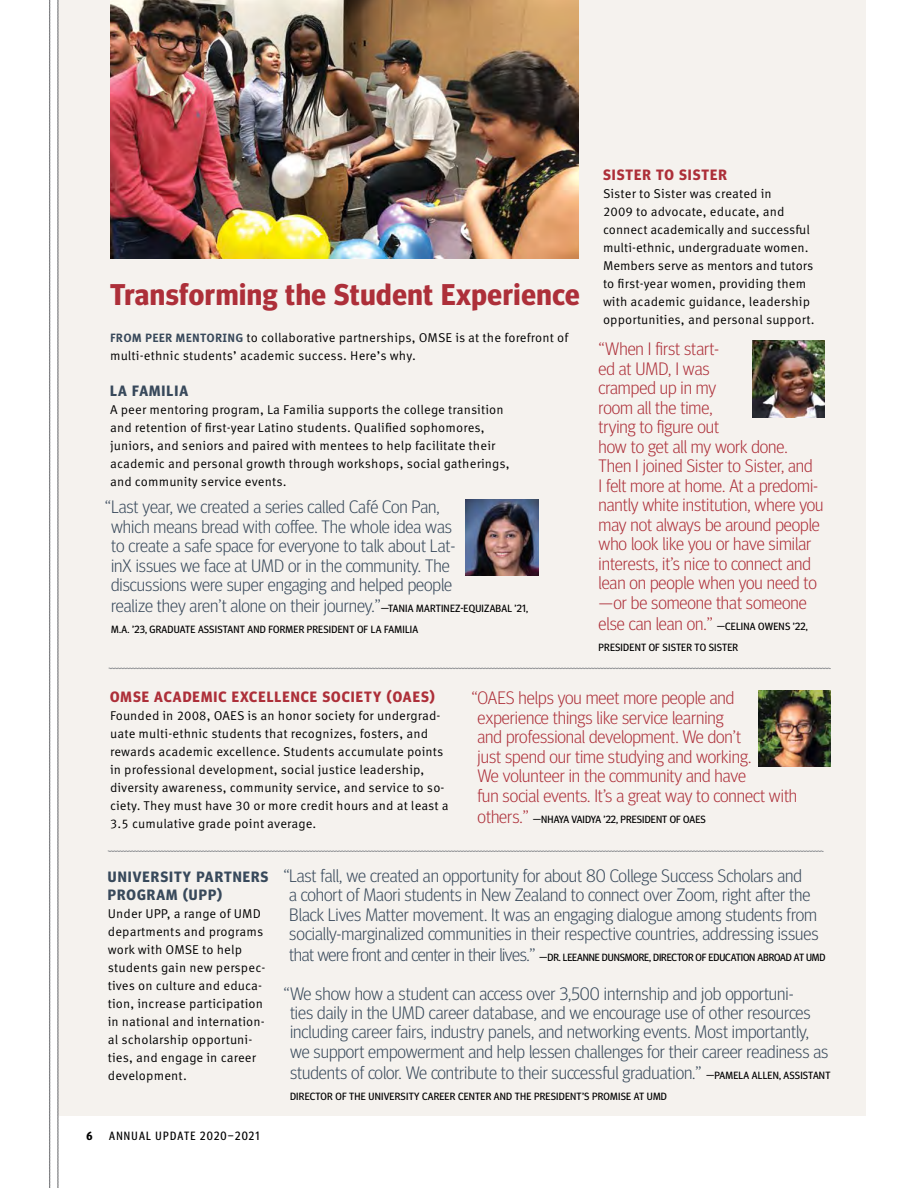
<style>
.page{position:relative;width:918px;height:1188px;background:#fff}
.page>*{position:absolute;margin:0;border:0;box-sizing:border-box;transform-origin:0 0}
.t1{font:700 30px "Meta Headline Pro";letter-spacing:.02em;color:#ad2f39}
.t2{font:300 18px/19.8px "Meta Headline Pro";color:#38495b}
.t3{font:300 18px/19.5px "Meta Headline Pro";color:#ad2f39}
.t4{font:700 15px "Meta Headline Pro";letter-spacing:.07em;color:#ad2f39}
.t5{font:700 15px/18px "Meta Headline Pro";letter-spacing:.07em;color:#38495b}
.t6{font:12.75px/18px "Meta Correspondence Pro";letter-spacing:.01em;color:#000}
.t7{font:condensed 12px "Meta Headline Pro";letter-spacing:.1em;color:#000}
.t8{font:700 condensed 12px "Meta Headline Pro";color:#000}
.t9{font:10.5px/21px "Meta Headline Pro";letter-spacing:.02em;color:#000}
.t10{font:10.5px "Meta Headline Pro";letter-spacing:-.01em;color:#000}
.s1{font-weight:700;font-size:12px;color:#38495b}
.s2{font-weight:400;font-size:10.5px;color:#000}
.s3{font-weight:300;font-size:18px;color:#ad2f39}
.s4{font-weight:300;font-size:18px;color:#38495b}
</style>
<div class="page">
<div style="left:58px;top:0;width:808px;height:1116px;background:#f5f2ee"></div>
<img style="left:110px;top:0;width:469px;height:258px">
<svg style="left:58px;top:0;width:1px;height:1188px"></svg>
<svg style="left:49px;top:0;width:1px;height:1188px"></svg>
<img style="left:466px;top:499px;width:72px;height:77px">
<svg style="left:108px;top:668px;width:723px;height:1px"></svg>
<img style="left:752px;top:341px;width:73px;height:77px">
<svg style="left:108px;top:851px;width:716px;height:1px"></svg>
<img style="left:758px;top:690px;width:73px;height:77px">
<h1 class="t1" style="left:110px;top:271px;width:471px">Transforming the Student Experience</h1>
<p class="t6" style="left:110px;top:328px;width:460px"><span class="s1">FROM PEER MENTORING</span> to collaborative partnerships, OMSE is at the forefront of multi-ethnic students’ academic success. Here’s why.</p>
<p class="t5" style="left:110px;top:381px;width:80px">LA FAMILIA</p>
<p class="t6" style="left:110px;top:400px;width:401px">A peer mentoring program, La Familia supports the college transition and retention of first-year Latino students. Qualified sophomores, juniors, and seniors and paired with mentees to help facilitate their academic and personal growth through workshops, social gatherings, and community service events.</p>
<p class="t2" style="left:111px;top:496px;width:419px;text-indent:-6px">“Last year, we created a series called Café Con Pan,<br>which means bread with coffee. The whole idea was<br>to create a safe space for everyone to talk about Lat-<br>inX issues we face at UMD or in the community. The discussions were super engaging and helped people<br>realize they aren’t alone on their journey.”<span class="s2">—TANIA MARTINEZ-EQUIZABAL ’21,</span></p>
<p class="t9" style="left:111px;top:619px;width:309px">M.A. ’23, GRADUATE ASSISTANT AND FORMER PRESIDENT OF LA FAMILIA</p>
<p class="t4" style="left:603px;top:163px;width:125px">SISTER TO SISTER</p>
<p class="t6" style="left:603px;top:184px;width:213px">Sister to Sister was created in<br>2009 to advocate, educate, and connect academically and successful multi-ethnic, undergraduate women.<br>Members serve as mentors and tutors to first-year women, providing them with academic guidance, leadership opportunities, and personal support.</p>
<p class="t3" style="left:598px;top:338px;width:226px">“When I first start-<br>ed at UMD, I was<br>cramped up in my<br>room all the time,<br>trying to figure out<br>how to get all my work done.<br>Then I joined Sister to Sister, and<br>I felt more at home. At a predomi&shy;nantly white institution, where you may not always be around people who look like you or have similar interests, it’s nice to connect and lean on people when you need to —or be someone that someone</p>
<p class="t9" style="left:598px;top:615px;width:211px"><span class="s3">else can lean on.”</span> —CELINA OWENS ’22,<br>PRESIDENT OF SISTER TO SISTER</p>
<p class="t4" style="left:110px;top:685px;width:326px">OMSE ACADEMIC EXCELLENCE SOCIETY (OAES)</p>
<p class="t6" style="left:110px;top:706px;width:340px">Founded in 2008, OAES is an honor society for undergrad&shy;uate multi-ethnic students that recognizes, fosters, and rewards academic excellence. Students accumulate points in professional development, social justice leadership, diversity awareness, community service, and service to so&shy;ciety. They must have 30 or more credit hours and at least a 3.5 cumulative grade point average.</p>
<p class="t3" style="left:478px;top:687px;width:321px;text-indent:-6px">“OAES helps you meet more people and experience things like service learning<br>and professional development. We don’t<br>just spend our time studying and working.<br>We volunteer in the community and have<br>fun social events. It’s a great way to connect with</p>
<p class="t9" style="left:478px;top:808px;width:230px"><span class="s3">others.”</span> —NHAYA VAIDYA ’22, PRESIDENT OF OAES</p>
<p class="t5" style="left:108px;top:867px;width:162px">UNIVERSITY PARTNERS<br>PROGRAM (UPP)</p>
<p class="t6" style="left:108px;top:904px;width:159px">Under UPP, a range of UMD departments and programs work with OMSE to help students gain new perspec&shy;tives on culture and educa&shy;tion, increase participation in national and internation&shy;al scholarship opportuni&shy;ties, and engage in career development.</p>
<p class="t8" style="left:87px;top:1127px;width:8px">6</p>
<p class="t7" style="left:109px;top:1127px;width:152px">ANNUAL UPDATE 2020–2021</p>
<p class="t2" style="left:289px;top:864px;width:531px;text-indent:-6px">“Last fall, we created an opportunity for about 80 College Success Scholars and<br>a cohort of Maori students in New Zealand to connect over Zoom, right after the Black Lives Matter movement. It was an engaging dialogue among students from socially-marginalized communities in their respective countries, addressing issues</p>
<p class="t10" style="left:289px;top:949px;width:538px"><span class="s4">that were front and center in their lives.”</span> —DR. LEEANNE DUNSMORE, DIRECTOR OF EDUCATION ABROAD AT UMD</p>
<p class="t2" style="left:290px;top:982px;width:542px;text-indent:-7px">“We show how a student can access over 3,500 internship and job opportuni-<br>ties daily in the UMD career database, and we encourage use of other resources including career fairs, industry panels, and networking events. Most importantly, we support empowerment and help lessen challenges for their career readiness as students of color. We contribute to their successful graduation.” <span class="s2">—PAMELA ALLEN, ASSISTANT</span></p>
<p class="t9" style="left:290px;top:1085px;width:378px">DIRECTOR OF THE UNIVERSITY CAREER CENTER AND THE PRESIDENT’S PROMISE AT UMD</p>
</div>
